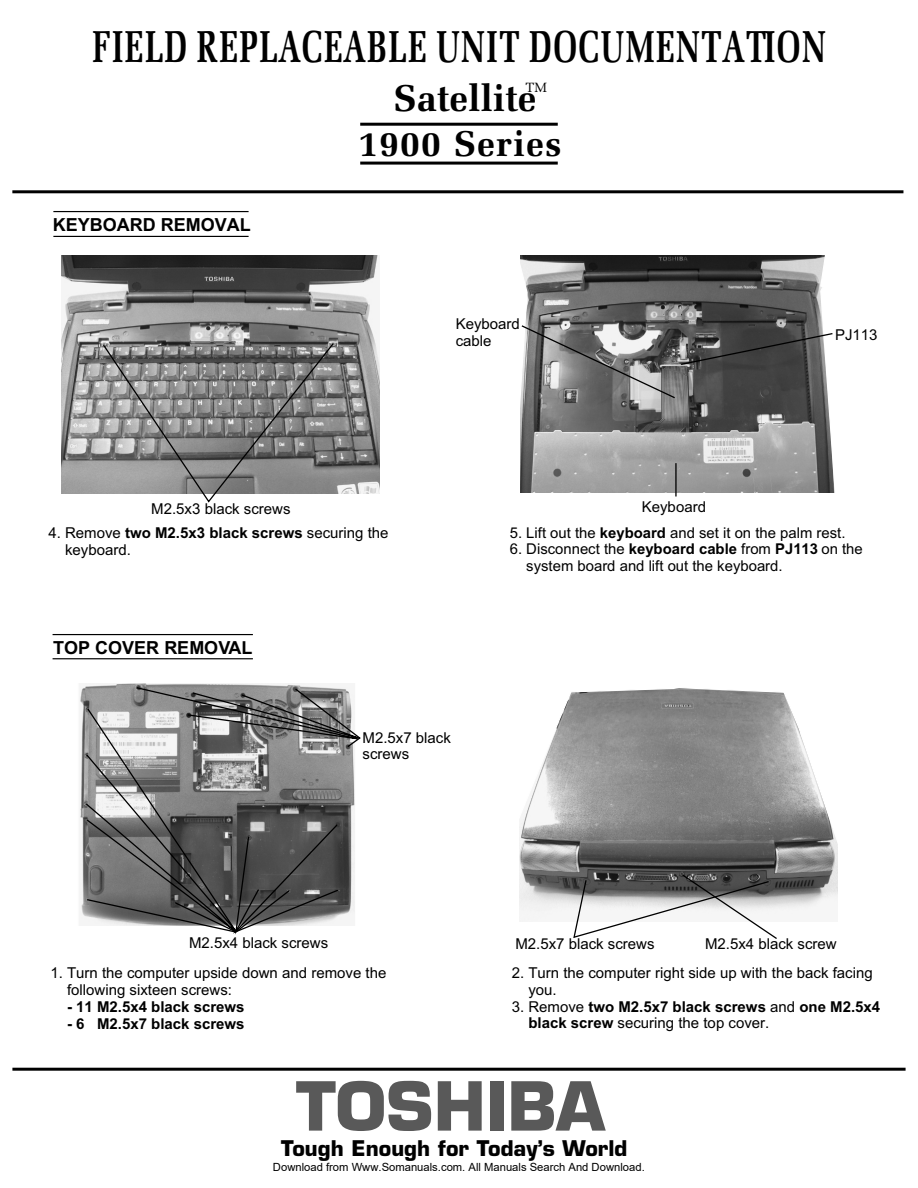
<style>
.page{position:relative;width:918px;height:1188px;background:#fff}
.page>*{position:absolute;margin:0;border:0;box-sizing:border-box;transform-origin:0 0}
.t1{font:65.85px "Eurostile";color:#595959}
.t2{font:700 45px "Zapf Ellipt BT";letter-spacing:.05em;color:#000;scale:.68 1}
.t3{font:700 37.5px "Zapf Ellipt BT";color:#000}
.t4{font:700 36px "Zapf Ellipt BT";letter-spacing:.035em;color:#000}
.t5{font:21px "Eurostile";color:#000}
.t6{font:700 18px "Arial";color:#000}
.t7{font:15px/16.8px "Arial";color:#000}
.t8{font:700 15px/16.8px "Arial";color:#000}
.t9{font:14.85px/16.6px "Arial";color:#000}
.t10{font:13.5px "Zapf Ellipt BT";color:#000}
.t11{font:11.25px "Arial";color:#000}
.s1{font-weight:700}
.s2{font-weight:400}
</style>
<div class="page">
<hr style="left:53px;top:211px;width:196px;height:1px;background:#000">
<hr style="left:53px;top:236px;width:196px;height:1px;background:#000">
<hr style="left:12px;top:190px;width:891px;height:3px;background:#000">
<hr style="left:360px;top:123px;width:198px;height:3px;background:#000">
<hr style="left:360px;top:162px;width:198px;height:3px;background:#000">
<hr style="left:12px;top:1068px;width:894px;height:3px;background:#000">
<img style="left:61px;top:255px;width:318px;height:239px">
<svg style="left:102px;top:342px;width:233px;height:161px;background:#898989"></svg>
<svg style="left:520px;top:255px;width:315px;height:242px;background:#7b7b7b"></svg>
<hr style="left:53px;top:634px;width:200px;height:1px;background:#000">
<hr style="left:53px;top:658px;width:200px;height:1px;background:#000">
<img style="left:80px;top:683px;width:233px;height:237px">
<img style="left:520px;top:864px;width:317px;height:57px">
<svg style="left:519px;top:688px;width:319px;height:176px"></svg>
<svg style="left:572px;top:873px;width:206px;height:66px"></svg>
<svg style="left:85px;top:686px;width:298px;height:256px"></svg>
<h2 class="t2" style="left:93px;top:28px;width:1080px">FIELD REPLACEABLE UNIT DOCUMENTATION</h2>
<p class="t10" style="left:526px;top:81px;width:23px">TM</p>
<h3 class="t3" style="left:394px;top:83px;width:144px">Satellite</h3>
<p class="t6" style="left:53px;top:218px;width:199px">KEYBOARD REMOVAL</p>
<p class="t7" style="left:151px;top:502px;width:141px">M2.5x3 black screws</p>
<h3 class="t4" style="left:358px;top:128px;width:204px">1900 Series</h3>
<p class="t7" style="left:456px;top:317px;width:66px">Keyboard cable</p>
<p class="t7" style="left:642px;top:500px;width:66px">Keyboard</p>
<p class="t7" style="left:835px;top:328px;width:44px">PJ113</p>
<p class="t7" style="left:65px;top:526px;width:325px;text-indent:-17px">4. Remove <span class="s1">two M2.5x3 black screws</span> securing the keyboard.</p>
<p class="t6" style="left:53px;top:640px;width:201px">TOP COVER REMOVAL</p>
<p class="t7" style="left:363px;top:730px;width:90px">M2.5x7 black screws</p>
<p class="t9" style="left:510px;top:525px;width:337px">5. Lift out the <span class="s1">keyboard</span> and set it on the palm rest.</p>
<p class="t9" style="left:526px;top:542px;width:338px;text-indent:-17px">6. Disconnect the <span class="s1">keyboard cable</span> from <span class="s1">PJ113</span> on the system board and lift out the keyboard.</p>
<p class="t7" style="left:189px;top:935px;width:141px">M2.5x4 black screws</p>
<p class="t7" style="left:67px;top:966px;width:321px;text-indent:-17px">1. Turn the computer upside down and remove the following sixteen screws:</p>
<p class="t8" style="left:67px;top:1000px;width:179px">- 11 M2.5x4 black screws</p>
<p class="t8" style="left:67px;top:1016px;width:179px">- 6 M2.5x7 black screws</p>
<p class="t7" style="left:515px;top:937px;width:141px">M2.5x7 black screws</p>
<p class="t7" style="left:705px;top:937px;width:133px">M2.5x4 black screw</p>
<p class="t7" style="left:528px;top:966px;width:346px;text-indent:-17px">2. Turn the computer right side up with the back facing you.</p>
<p class="t8" style="left:528px;top:999px;width:353px;text-indent:-17px"><span class="s2">3. Remove</span> two M2.5x7 black screws <span class="s2">and</span> one M2.5x4 black screw <span class="s2">securing the top cover.</span></p>
<h1 class="t1" style="left:296px;top:1081px;width:310px">TOSHIBA</h1>
<h3 class="t5" style="left:281px;top:1140px;width:348px">Tough Enough for Today’s World</h3>
<p class="t11" style="left:273px;top:1160px;width:373px">Download from Www.Somanuals.com. All Manuals Search And Download.</p>
</div>
